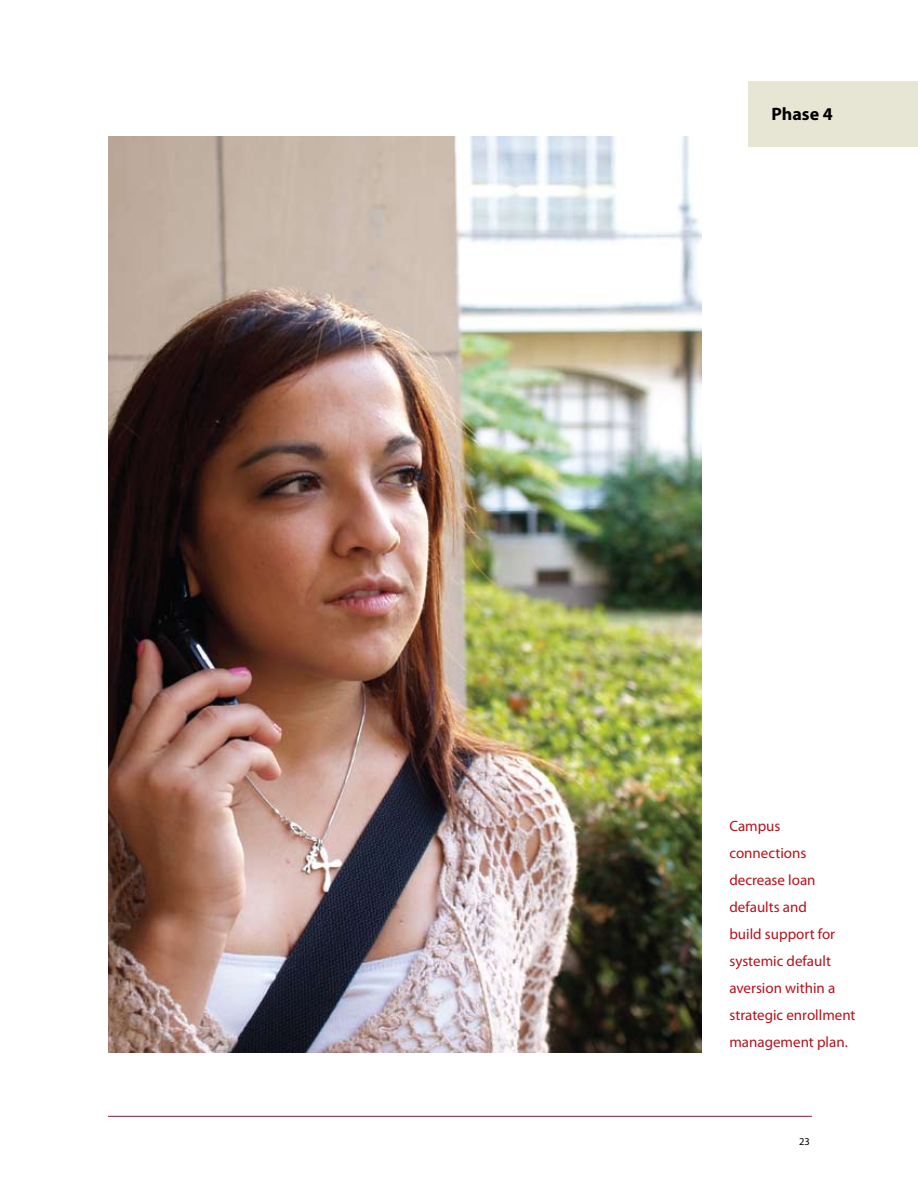
<style>
.page{position:relative;width:918px;height:1188px;background:#fff}
.page>*{position:absolute;margin:0;border:0;box-sizing:border-box;transform-origin:0 0}
.t1{font:700 18px "Myriad Pro";color:#000}
.t2{font:15px/27px "Myriad Pro";color:#b5121b}
.t3{font:10.5px "Myriad Pro";color:#000}
</style>
<div class="page">
<hr style="left:108px;top:1116px;width:704px;height:1px;background:#861932">
<img style="left:108px;top:136px;width:594px;height:917px">
<div style="left:749px;top:81px;width:169px;height:65px;background:#e7e5d3"></div>
<p class="t1" style="left:771px;top:104px;width:63px">Phase 4</p>
<p class="t2" style="left:729px;top:813px;width:128px">Campus connections decrease loan defaults and<br>build support for systemic default aversion within a strategic enrollment management plan.</p>
<p class="t3" style="left:799px;top:1136px;width:12px">23</p>
</div>
